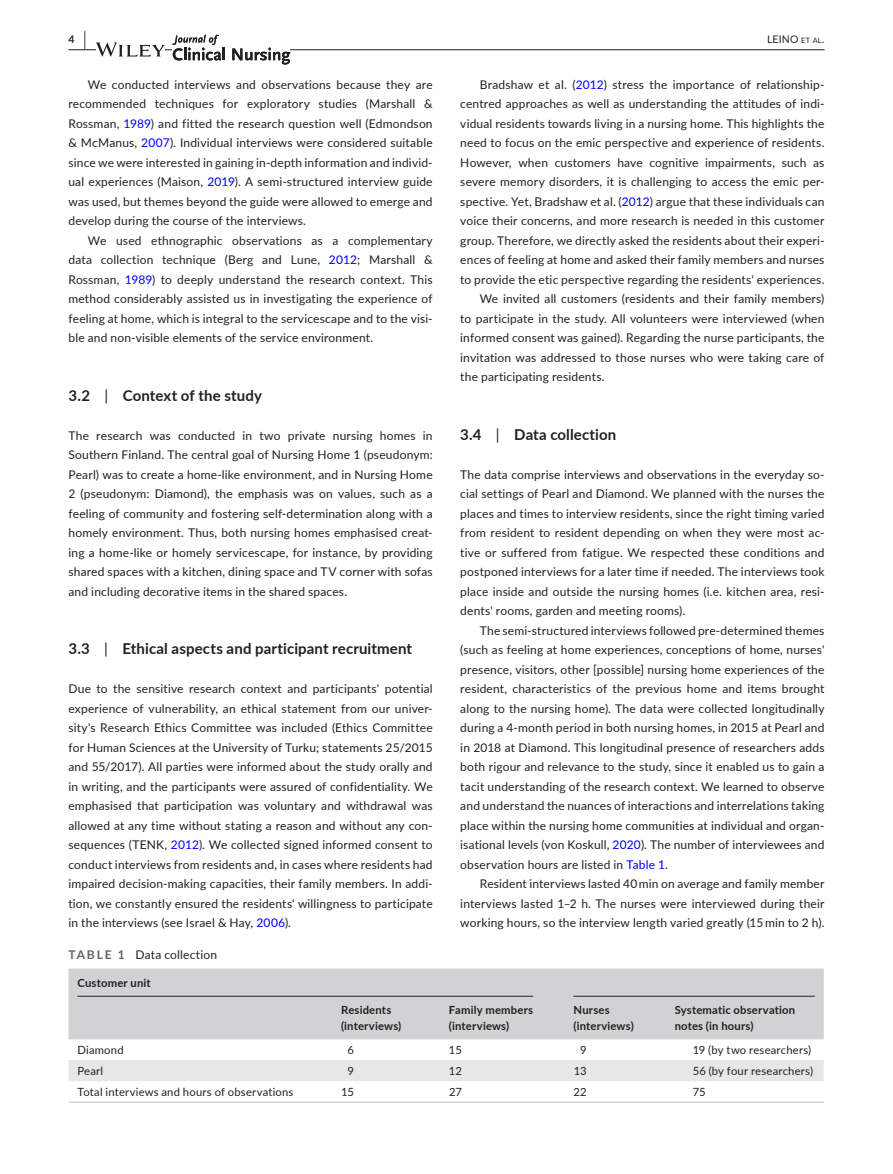
<style>
.page{position:relative;width:893px;height:1174px;background:#fff}
.page>*{position:absolute;margin:0;border:0;box-sizing:border-box;transform-origin:0 0}
.t1{font:700 15px "Lato";letter-spacing:.01em;color:#231f20}
.t2{font:12px/19.5px "Lato";letter-spacing:.015em;color:#231f20;text-align:justify}
.t3{font:700 11.25px/15.8px "Lato";letter-spacing:.015em;color:#231f20}
.t4{font:11.25px "Lato";letter-spacing:.015em;color:#231f20}
.t5{font:10.5px "Lato";letter-spacing:.015em;color:#231f20}
.t6{font:700 10.5px "Lato";color:#231f20}
.s1{font-size:19.5px}
.s2{font-size:7.35px}
.s3{color:#00f}
.s4{font-weight:400}
.s5{font-weight:700;color:#636366}
</style>
<div class="page">
<hr style="left:68px;top:49px;width:756px;height:1px;background:#231f20">
<svg style="left:96px;top:42px;width:69px;height:15px"></svg>
<div style="left:172px;top:35px;width:118px;height:30px;background:#fff"></div>
<svg style="left:172px;top:35px;width:53px;height:25px"></svg>
<svg style="left:232px;top:48px;width:58px;height:17px"></svg>
<div style="left:68px;top:968px;width:756px;height:71px;background:#d1d2d4"></div>
<div style="left:68px;top:1060px;width:756px;height:21px;background:#e6e7e9"></div>
<hr style="left:68px;top:1101px;width:264px;height:1px;background:#d1d2d4">
<hr style="left:332px;top:1101px;width:108px;height:1px;background:#d1d2d4">
<hr style="left:440px;top:1101px;width:124px;height:1px;background:#d1d2d4">
<hr style="left:564px;top:1101px;width:102px;height:1px;background:#d1d2d4">
<hr style="left:666px;top:1101px;width:158px;height:1px;background:#d1d2d4">
<hr style="left:77px;top:995px;width:456px;height:1px;background:#231f20">
<hr style="left:573px;top:995px;width:242px;height:1px;background:#231f20">
<p class="t6" style="left:68px;top:31px;width:19px">4 <span class="s1">|</span></p>
<p class="t5" style="left:767px;top:31px;width:59px">LEINO <span class="s2">et al</span>.</p>
<p class="t2" style="left:68px;top:74px;width:366px;text-indent:20px">We conducted interviews and observations because they are recommended techniques for exploratory studies (Marshall &amp; Rossman, <span class="s3">1989</span>) and fitted the research question well (Edmondson &amp; McManus, <span class="s3">2007</span>). Individual interviews were considered suitable since we were interested in gaining in-depth information and individ&shy;ual experiences (Maison, <span class="s3">2019</span>). A semi-structured interview guide was used, but themes beyond the guide were allowed to emerge and develop during the course of the interviews.</p>
<p class="t2" style="left:68px;top:230px;width:366px;text-indent:20px">We used ethnographic observations as a complementary data collection technique (Berg and Lune, <span class="s3">2012</span>; Marshall &amp; Rossman, <span class="s3">1989</span>) to deeply understand the research context. This method considerably assisted us in investigating the experience of feeling at home, which is integral to the servicescape and to the visi&shy;ble and non-visible elements of the service environment.</p>
<p class="t2" style="left:480px;top:74px;width:346px">Bradshaw et al. (<span class="s3">2012</span>) stress the importance of relationship-</p>
<p class="t2" style="left:460px;top:93px;width:366px">centred approaches as well as understanding the attitudes of indi-</p>
<p class="t2" style="left:460px;top:113px;width:366px">vidual residents towards living in a nursing home. This highlights the</p>
<p class="t2" style="left:460px;top:132px;width:366px">need to focus on the emic perspective and experience of residents.</p>
<p class="t2" style="left:460px;top:152px;width:366px">However, when customers have cognitive impairments, such as</p>
<p class="t2" style="left:460px;top:171px;width:366px">severe memory disorders, it is challenging to access the emic per-</p>
<p class="t2" style="left:460px;top:191px;width:366px">spective. Yet, Bradshaw et al. (<span class="s3">2012</span>) argue that these individuals can</p>
<p class="t2" style="left:460px;top:210px;width:366px">voice their concerns, and more research is needed in this customer</p>
<p class="t2" style="left:460px;top:230px;width:366px">group. Therefore, we directly asked the residents about their experi-</p>
<p class="t2" style="left:460px;top:249px;width:366px">ences of feeling at home and asked their family members and nurses</p>
<p class="t2" style="left:460px;top:269px;width:366px">to provide the etic perspective regarding the residents' experiences.</p>
<p class="t2" style="left:480px;top:288px;width:346px">We invited all customers (residents and their family members)</p>
<p class="t2" style="left:460px;top:308px;width:366px">to participate in the study. All volunteers were interviewed (when</p>
<p class="t2" style="left:460px;top:327px;width:366px">informed consent was gained). Regarding the nurse participants, the</p>
<p class="t2" style="left:460px;top:347px;width:366px">invitation was addressed to those nurses who were taking care of</p>
<p class="t2" style="left:460px;top:366px;width:146px">the participating residents.</p>
<p class="t1" style="left:68px;top:384px;width:195px">3.2 <span class="s4">|</span> Context of the study</p>
<p class="t2" style="left:68px;top:425px;width:366px">The research was conducted in two private nursing homes in Southern Finland. The central goal of Nursing Home 1 (pseudonym:<br>Pearl) was to create a home-like environment, and in Nursing Home 2 (pseudonym: Diamond), the emphasis was on values, such as a feeling of community and fostering self-determination along with a homely environment. Thus, both nursing homes emphasised creat&shy;ing a home-like or homely servicescape, for instance, by providing shared spaces with a kitchen, dining space and TV corner with sofas and including decorative items in the shared spaces.</p>
<p class="t1" style="left:68px;top:638px;width:345px">3.3 <span class="s4">|</span> Ethical aspects and participant recruitment</p>
<p class="t2" style="left:68px;top:678px;width:366px">Due to the sensitive research context and participants' potential experience of vulnerability, an ethical statement from our univer&shy;sity's Research Ethics Committee was included (Ethics Committee for Human Sciences at the University of Turku; statements 25/2015 and 55/2017). All parties were informed about the study orally and in writing, and the participants were assured of confidentiality. We emphasised that participation was voluntary and withdrawal was allowed at any time without stating a reason and without any con&shy;sequences (TENK, <span class="s3">2012</span>). We collected signed informed consent to conduct interviews from residents and, in cases where residents had impaired decision-making capacities, their family members. In addi&shy;tion, we constantly ensured the residents' willingness to participate in the interviews (see Israel &amp; Hay, <span class="s3">2006</span>).</p>
<p class="t2" style="left:68px;top:944px;width:150px"><span class="s5">TABLE 1</span> Data collection</p>
<p class="t3" style="left:77px;top:974px;width:75px">Customer unit</p>
<p class="t1" style="left:460px;top:423px;width:158px">3.4 <span class="s4">|</span> Data collection</p>
<p class="t2" style="left:460px;top:464px;width:366px">The data comprise interviews and observations in the everyday so&shy;cial settings of Pearl and Diamond. We planned with the nurses the places and times to interview residents, since the right timing varied from resident to resident depending on when they were most ac&shy;tive or suffered from fatigue. We respected these conditions and postponed interviews for a later time if needed. The interviews took place inside and outside the nursing homes (i.e. kitchen area, resi&shy;dents' rooms, garden and meeting rooms).</p>
<p class="t2" style="left:460px;top:620px;width:366px;text-indent:20px">The semi-structured interviews followed pre-determined themes (such as feeling at home experiences, conceptions of home, nurses' presence, visitors, other [possible] nursing home experiences of the resident, characteristics of the previous home and items brought along to the nursing home). The data were collected longitudinally during a 4-month period in both nursing homes, in 2015 at Pearl and in 2018 at Diamond. This longitudinal presence of researchers adds both rigour and relevance to the study, since it enabled us to gain a tacit understanding of the research context. We learned to observe and understand the nuances of interactions and interrelations taking place within the nursing home communities at individual and organ&shy;isational levels (von Koskull, <span class="s3">2020</span>). The number of interviewees and observation hours are listed in <span class="s3">Table 1</span>.</p>
<p class="t2" style="left:460px;top:873px;width:366px;text-indent:20px">Resident interviews lasted 40 min on average and family member interviews lasted 1–2 h. The nurses were interviewed during their working hours, so the interview length varied greatly (15 min to 2 h).</p>
<p class="t3" style="left:341px;top:1002px;width:62px">Residents (interviews)</p>
<p class="t3" style="left:449px;top:1002px;width:86px">Family members (interviews)</p>
<p class="t3" style="left:573px;top:1002px;width:62px">Nurses (interviews)</p>
<p class="t3" style="left:675px;top:1002px;width:122px">Systematic observation notes (in hours)</p>
<p class="t4" style="left:77px;top:1041px;width:48px">Diamond</p>
<p class="t4" style="left:348px;top:1041px;width:8px">6</p>
<p class="t4" style="left:449px;top:1041px;width:15px">15</p>
<p class="t4" style="left:580px;top:1041px;width:8px">9</p>
<p class="t4" style="left:693px;top:1041px;width:120px">19 (by two researchers)</p>
<p class="t4" style="left:77px;top:1063px;width:27px">Pearl</p>
<p class="t4" style="left:348px;top:1063px;width:8px">9</p>
<p class="t4" style="left:449px;top:1063px;width:15px">12</p>
<p class="t4" style="left:574px;top:1063px;width:14px">13</p>
<p class="t4" style="left:693px;top:1063px;width:122px">56 (by four researchers)</p>
<p class="t4" style="left:77px;top:1084px;width:218px">Total interviews and hours of observations</p>
<p class="t4" style="left:341px;top:1084px;width:15px">15</p>
<p class="t4" style="left:449px;top:1084px;width:14px">27</p>
<p class="t4" style="left:573px;top:1084px;width:15px">22</p>
<p class="t4" style="left:693px;top:1084px;width:14px">75</p>
</div>
